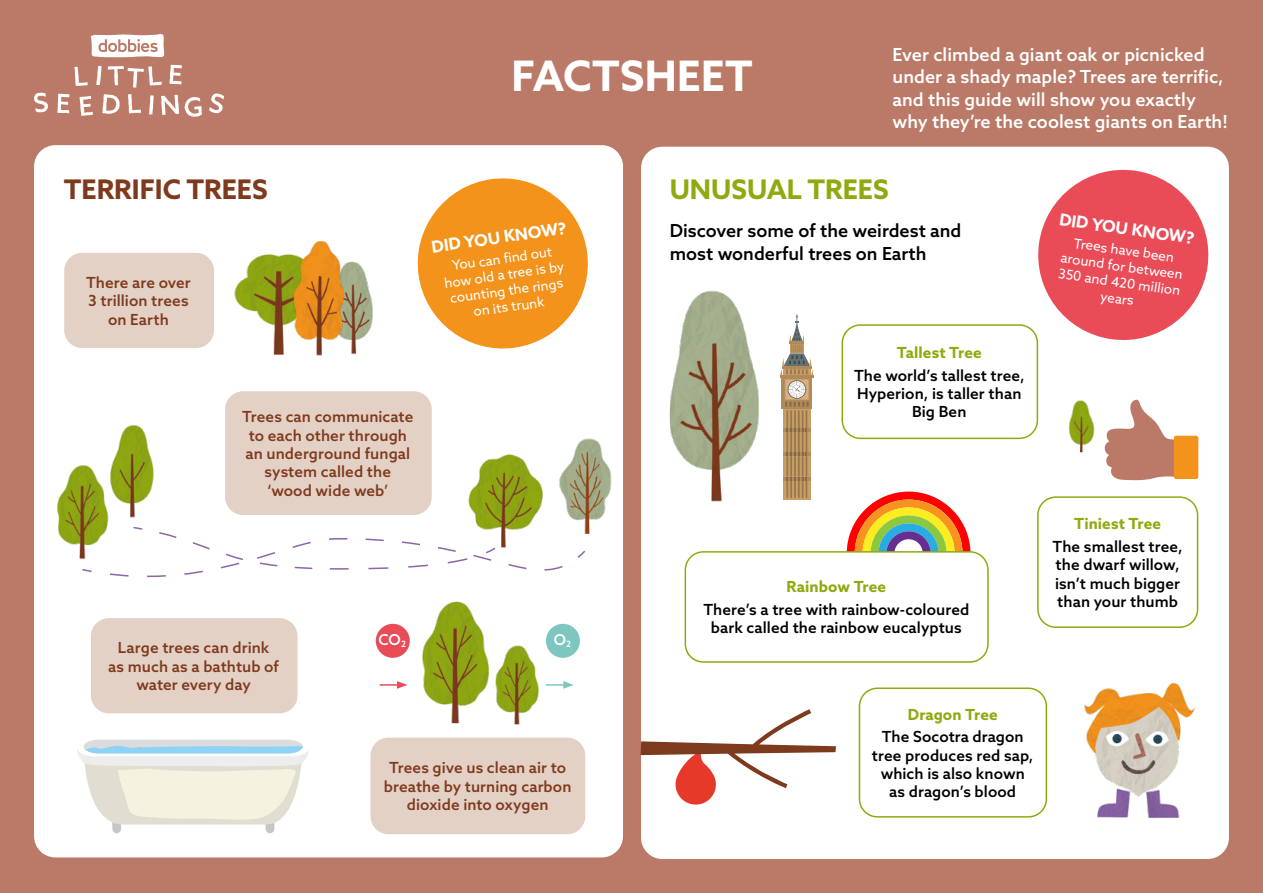
<style>
.page{position:relative;width:1263px;height:893px;background:#bb7a67}
.page>*{position:absolute;margin:0;border:0;box-sizing:border-box;transform-origin:0 0}
.t1{font:700 42px "Azo Sans";letter-spacing:.01em;color:#fff}
.t2{font:700 27px "Azo Sans";color:#7e3a1d}
.t3{font:700 27px "Azo Sans";color:#91a90f}
.t4{font:500 18px/22.5px "Azo Sans";letter-spacing:.005em;color:#fff}
.t5{font:500 18px/22.5px "Azo Sans";color:#000}
.t6{font:700 16.5px "Azo Sans";color:#fff}
.t7{font:500 15.3px/18.3px "Azo Sans";letter-spacing:.005em;color:#000;text-align:center}
.t8{font:500 15.3px/18.3px "Azo Sans";letter-spacing:.005em;color:#7e3a1d;text-align:center}
.t9{font:700 15.3px "Azo Sans";letter-spacing:.005em;color:#91a90f}
.t10{font:500 15px "Azo Sans";color:#fff}
.t11{font:13.5px/16.2px "Azo Sans";color:#fff;text-align:center}
</style>
<div class="page">
<div style="left:34px;top:145px;width:589px;height:712px;background:#fff;border-radius:21px"></div>
<div style="left:641px;top:147px;width:588px;height:712px;background:#fff;border-radius:21px"></div>
<svg style="left:74px;top:67px;width:14px;height:19px"></svg>
<svg style="left:96px;top:66px;width:6px;height:19px"></svg>
<svg style="left:108px;top:66px;width:54px;height:22px"></svg>
<svg style="left:170px;top:65px;width:12px;height:19px"></svg>
<svg style="left:57px;top:94px;width:12px;height:19px"></svg>
<svg style="left:80px;top:96px;width:13px;height:20px"></svg>
<svg style="left:103px;top:94px;width:17px;height:20px"></svg>
<svg style="left:128px;top:94px;width:13px;height:19px"></svg>
<svg style="left:149px;top:95px;width:5px;height:19px"></svg>
<svg style="left:161px;top:95px;width:18px;height:20px"></svg>
<svg style="left:185px;top:97px;width:17px;height:20px"></svg>
<svg style="left:91px;top:34px;width:73px;height:23px"></svg>
<svg style="left:34px;top:93px;width:14px;height:19px"></svg>
<svg style="left:209px;top:93px;width:15px;height:20px"></svg>
<svg style="left:847px;top:492px;width:123px;height:59px"></svg>
<div style="left:91px;top:618px;width:207px;height:95px;background:#e4d1c6;border-radius:18px"></div>
<div style="left:370px;top:738px;width:215px;height:96px;background:#e4d1c6;border-radius:18px"></div>
<svg style="left:1032px;top:169px;width:177px;height:177px"></svg>
<svg style="left:417px;top:178px;width:171px;height:171px"></svg>
<div style="left:841px;top:324px;width:197px;height:115px;border:2px solid #91a90f;border-radius:18px"></div>
<div style="left:685px;top:551px;width:304px;height:112px;border:2px solid #91a90f;border-radius:18px"></div>
<div style="left:1037px;top:496px;width:161px;height:132px;border:2px solid #91a90f;border-radius:18px"></div>
<div style="left:225px;top:391px;width:207px;height:124px;background:#e4d1c6;border-radius:18px"></div>
<div style="left:64px;top:253px;width:150px;height:95px;background:#e4d1c6;border-radius:18px"></div>
<img style="left:468px;top:454px;width:66px;height:72px">
<img style="left:534px;top:438px;width:78px;height:96px">
<img style="left:57px;top:465px;width:52px;height:94px">
<img style="left:348px;top:261px;width:25px;height:94px">
<img style="left:234px;top:254px;width:56px;height:100px">
<img style="left:81px;top:425px;width:73px;height:96px">
<img style="left:290px;top:241px;width:58px;height:115px">
<div style="left:112px;top:816px;width:9px;height:17px;background:#c6c6c6;border-radius:4px"></div>
<div style="left:266px;top:816px;width:8px;height:17px;background:#c6c6c6;border-radius:4px"></div>
<svg style="left:77px;top:739px;width:232px;height:85px"></svg>
<svg style="left:81px;top:526px;width:506px;height:52px"></svg>
<img style="left:1068px;top:400px;width:27px;height:53px">
<hr style="left:780px;top:375px;width:34px;height:3px;background:#b08a59">
<svg style="left:780px;top:314px;width:33px;height:184px"></svg>
<div style="left:859px;top:687px;width:188px;height:131px;border:2px solid #91a90f;border-radius:18px"></div>
<svg style="left:1104px;top:399px;width:75px;height:81px"></svg>
<div style="left:1174px;top:436px;width:24px;height:43px;background:#f3931b;border-radius:2px"></div>
<img style="left:669px;top:290px;width:90px;height:212px">
<img style="left:1084px;top:682px;width:112px;height:136px">
<svg style="left:641px;top:709px;width:195px;height:96px"></svg>
<img style="left:422px;top:601px;width:67px;height:123px">
<img style="left:495px;top:645px;width:44px;height:80px">
<div style="left:546px;top:624px;width:34px;height:34px;background:#7dc7c0;border-radius:50%"></div>
<div style="left:376px;top:624px;width:34px;height:34px;background:#e94b57;border-radius:50%"></div>
<svg style="left:380px;top:681px;width:27px;height:8px"></svg>
<hr style="left:546px;top:684px;width:20px;height:2px;background:#7dc7c0">
<svg style="left:563px;top:681px;width:11px;height:8px"></svg>
<h2 class="t2" style="left:64px;top:172px;width:205px">TERRIFIC TREES</h2>
<p class="t8" style="left:86px;top:273px;width:106px">There are over<br>3 trillion trees on Earth</p>
<p class="t8" style="left:242px;top:407px;width:173px">Trees can communicate to each other through an underground fungal system called the ‘wood wide web’</p>
<h1 class="t1" style="left:512px;top:48px;width:243px">FACTSHEET</h1>
<p class="t4" style="left:892px;top:43px;width:337px">Ever climbed a giant oak or picnicked under a shady maple? Trees are terrific, and this guide will show you exactly why they’re the coolest giants on Earth!</p>
<p class="t6" style="left:430px;top:236px;width:138px;rotate:-8deg">DID YOU KNOW?</p>
<p class="t11" style="left:441px;top:259px;width:122px;rotate:-8deg">You can fi nd out how old a tree is by counting the rings on its trunk</p>
<h2 class="t3" style="left:670px;top:172px;width:220px">UNUSUAL TREES</h2>
<p class="t5" style="left:670px;top:219px;width:293px">Discover some of the weirdest and most wonderful trees on Earth</p>
<p class="t9" style="left:897px;top:342px;width:86px">Tallest Tree</p>
<p class="t7" style="left:854px;top:366px;width:172px">The world’s tallest tree,<br>Hyperion, is taller than<br>Big Ben</p>
<p class="t6" style="left:1061px;top:208px;width:138px;rotate:8deg">DID YOU KNOW?</p>
<p class="t11" style="left:1064px;top:233px;width:125px;rotate:8deg">Trees have been around for between<br>350 and 420 million years</p>
<p class="t8" style="left:108px;top:638px;width:172px">Large trees can drink as much as a bathtub of water every day</p>
<p class="t10" style="left:378px;top:630px;width:29px">CO<sub>2</sub></p>
<p class="t10" style="left:554px;top:630px;width:19px">O<sub>2</sub></p>
<p class="t8" style="left:384px;top:759px;width:189px">Trees give us clean air to breathe by turning carbon dioxide into oxygen</p>
<p class="t9" style="left:787px;top:577px;width:101px">Rainbow Tree</p>
<p class="t7" style="left:703px;top:600px;width:267px">There’s a tree with rainbow-coloured bark called the rainbow eucalyptus</p>
<p class="t9" style="left:1074px;top:514px;width:88px">Tiniest Tree</p>
<p class="t7" style="left:1052px;top:537px;width:132px;text-align:left">The smallest tree, the dwarf willow, isn’t much bigger than your thumb</p>
<p class="t9" style="left:908px;top:704px;width:91px">Dragon Tree</p>
<p class="t7" style="left:872px;top:727px;width:163px">The Socotra dragon tree produces red sap, which is also known as dragon’s blood</p>
</div>
